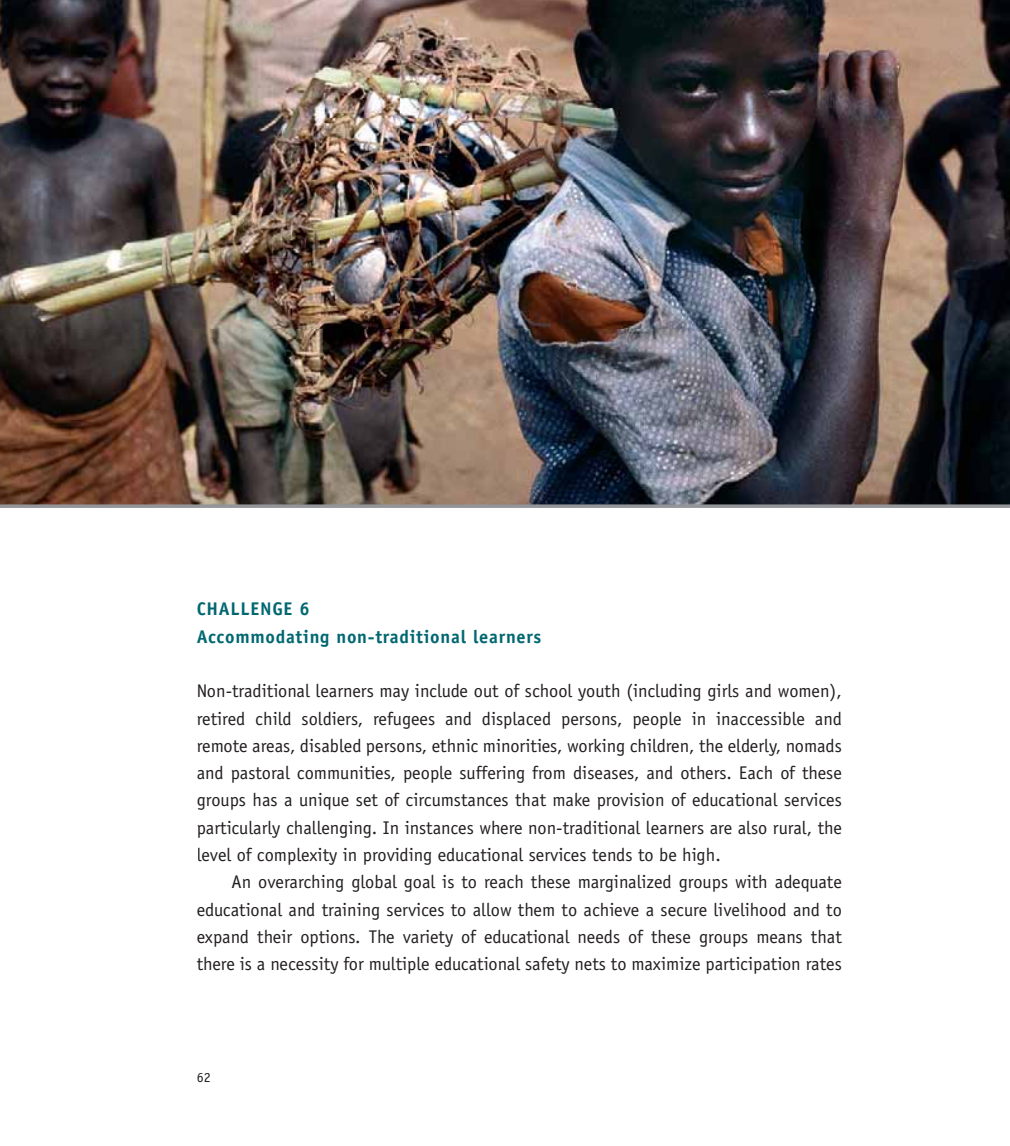
<style>
.page{position:relative;width:1010px;height:1146px;background:#fff}
.page>*{position:absolute;margin:0;border:0;box-sizing:border-box;transform-origin:0 0}
.t1{font:18.38px/27.3px "Officina Sans";color:#231f20;text-align:justify}
.t2{font:700 18.38px/27.3px "Officina Sans";letter-spacing:.04em;color:#006771}
.t3{font:14px "Officina Sans";color:#231f20}
</style>
<div class="page">
<img style="left:0;top:0;width:1010px;height:508px">
<p class="t2" style="left:197px;top:597px;width:346px">CHALLENGE 6<br>Accommodating non-traditional learners</p>
<p class="t1" style="left:197px;top:679px;width:646px">Non-traditional learners may include out of school youth (including girls and women), retired child soldiers, refugees and displaced persons, people in inaccessible and remote areas, disabled persons, ethnic minorities, working children, the elderly, nomads and pastoral communities, people suffering from diseases, and others. Each of these groups has a unique set of circumstances that make provision of educational services particularly challenging. In instances where non-traditional learners are also rural, the level of complexity in providing educational services tends to be high.</p>
<p class="t1" style="left:197px;top:870px;width:646px;text-indent:35px">An overarching global goal is to reach these marginalized groups with adequate educational and training services to allow them to achieve a secure livelihood and to expand their options. The variety of educational needs of these groups means that there is a necessity for multiple educational safety nets to maximize participation rates</p>
<p class="t3" style="left:197px;top:1072px;width:15px">62</p>
</div>
